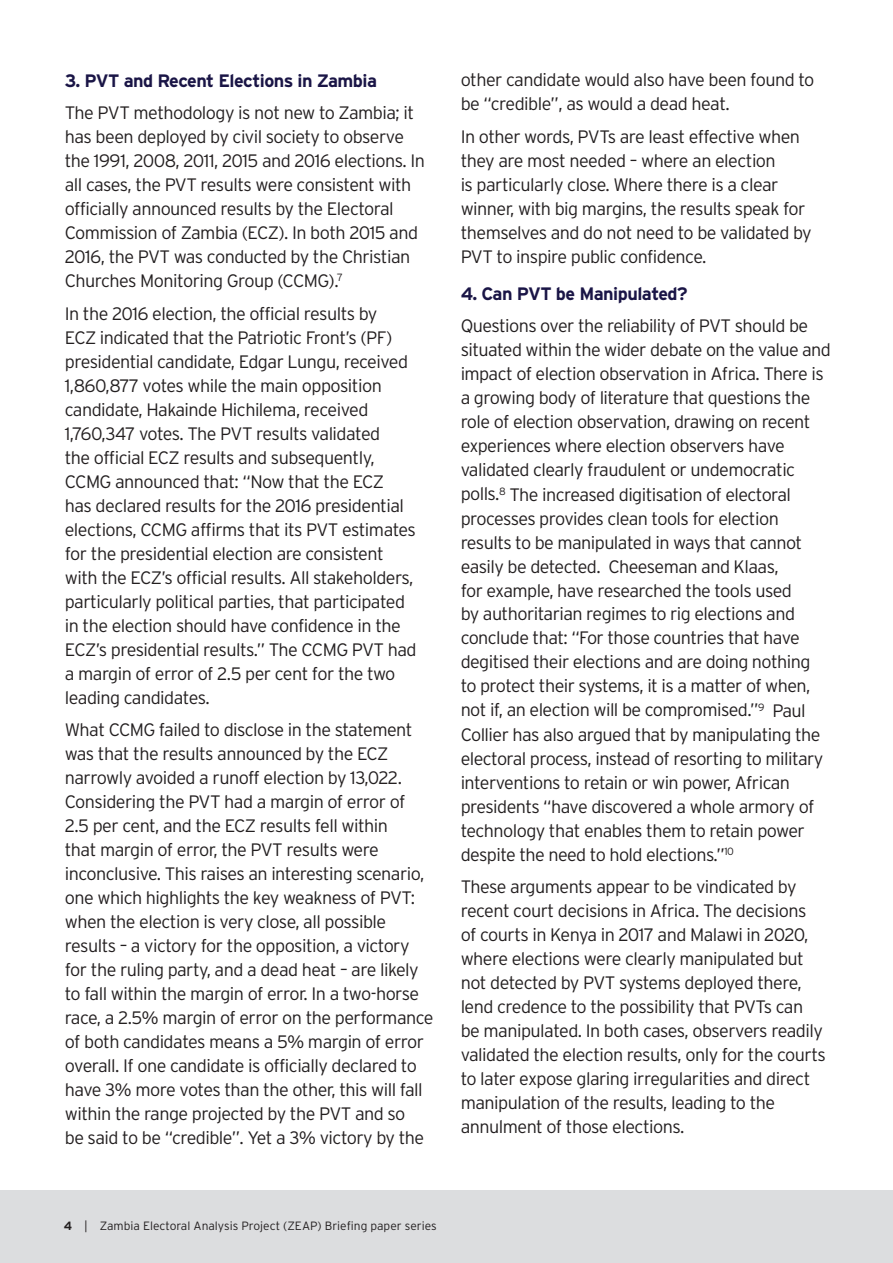
<style>
.page{position:relative;width:893px;height:1263px;background:#fff}
.page>*{position:absolute;margin:0;border:0;box-sizing:border-box;transform-origin:0 0}
.t1{font:300 18px/24px "Interstate";letter-spacing:-.03em;color:#231f20}
.t2{font:700 18px "Interstate";letter-spacing:-.03em;color:#1a1546}
.t3{font:300 12px "Interstate";color:#231f20}
.s1{font-weight:700}
</style>
<div class="page">
<div style="left:0;top:1191px;width:893px;height:72px;background:#dcdddf"></div>
<p class="t2" style="left:65px;top:70px;width:314px">3. PVT and Recent Elections in Zambia</p>
<p class="t1" style="left:65px;top:101px;width:362px">The PVT methodology is not new to Zambia; it has been deployed by civil society to observe the 1991, 2008, 2011, 2015 and 2016 elections. In all cases, the PVT results were consistent with officially announced results by the Electoral Commission of Zambia (ECZ). In both 2015 and 2016, the PVT was conducted by the Christian Churches Monitoring Group (CCMG).<sup>7</sup></p>
<p class="t1" style="left:65px;top:301px;width:353px">In the 2016 election, the official results by<br>ECZ indicated that the Patriotic Front’s (PF) presidential candidate, Edgar Lungu, received 1,860,877 votes while the main opposition candidate, Hakainde Hichilema, received 1,760,347 votes. The PVT results validated<br>the official ECZ results and subsequently, CCMG announced that: “Now that the ECZ<br>has declared results for the 2016 presidential elections, CCMG affirms that its PVT estimates for the presidential election are consistent with the ECZ’s official results. All stakeholders, particularly political parties, that participated in the election should have confidence in the ECZ’s presidential results.” The CCMG PVT had a margin of error of 2.5 per cent for the two leading candidates.</p>
<p class="t1" style="left:65px;top:718px;width:370px">What CCMG failed to disclose in the statement was that the results announced by the ECZ narrowly avoided a runoff election by 13,022.<br>Considering the PVT had a margin of error of 2.5 per cent, and the ECZ results fell within<br>that margin of error, the PVT results were inconclusive. This raises an interesting scenario, one which highlights the key weakness of PVT: when the election is very close, all possible results – a victory for the opposition, a victory for the ruling party, and a dead heat – are likely to fall within the margin of error. In a two-horse race, a 2.5% margin of error on the performance of both candidates means a 5% margin of error overall. If one candidate is officially declared to have 3% more votes than the other, this will fall within the range projected by the PVT and so<br>be said to be “credible”. Yet a 3% victory by the</p>
<p class="t1" style="left:461px;top:68px;width:355px">other candidate would also have been found to be “credible”, as would a dead heat.</p>
<p class="t1" style="left:461px;top:125px;width:353px">In other words, PVTs are least effective when they are most needed – where an election<br>is particularly close. Where there is a clear winner, with big margins, the results speak for themselves and do not need to be validated by PVT to inspire public confidence.</p>
<p class="t2" style="left:461px;top:283px;width:228px">4. Can PVT be Manipulated?</p>
<p class="t1" style="left:461px;top:314px;width:372px">Questions over the reliability of PVT should be situated within the wider debate on the value and impact of election observation in Africa. There is a growing body of literature that questions the role of election observation, drawing on recent experiences where election observers have validated clearly fraudulent or undemocratic polls.<sup>8</sup> The increased digitisation of electoral processes provides clean tools for election results to be manipulated in ways that cannot easily be detected. Cheeseman and Klaas,<br>for example, have researched the tools used<br>by authoritarian regimes to rig elections and conclude that: “For those countries that have degitised their elections and are doing nothing<br>to protect their systems, it is a matter of when, not if, an election will be compromised.”<sup>9</sup> Paul Collier has also argued that by manipulating the electoral process, instead of resorting to military interventions to retain or win power, African presidents “have discovered a whole armory of technology that enables them to retain power despite the need to hold elections.”<sup>10</sup></p>
<p class="t1" style="left:461px;top:874px;width:367px">These arguments appear to be vindicated by recent court decisions in Africa. The decisions of courts in Kenya in 2017 and Malawi in 2020, where elections were clearly manipulated but not detected by PVT systems deployed there, lend credence to the possibility that PVTs can be manipulated. In both cases, observers readily validated the election results, only for the courts to later expose glaring irregularities and direct manipulation of the results, leading to the annulment of those elections.</p>
<p class="t3" style="left:64px;top:1219px;width:374px"><span class="s1">4</span> | Zambia Electoral Analysis Project (ZEAP) Briefing paper series</p>
</div>
